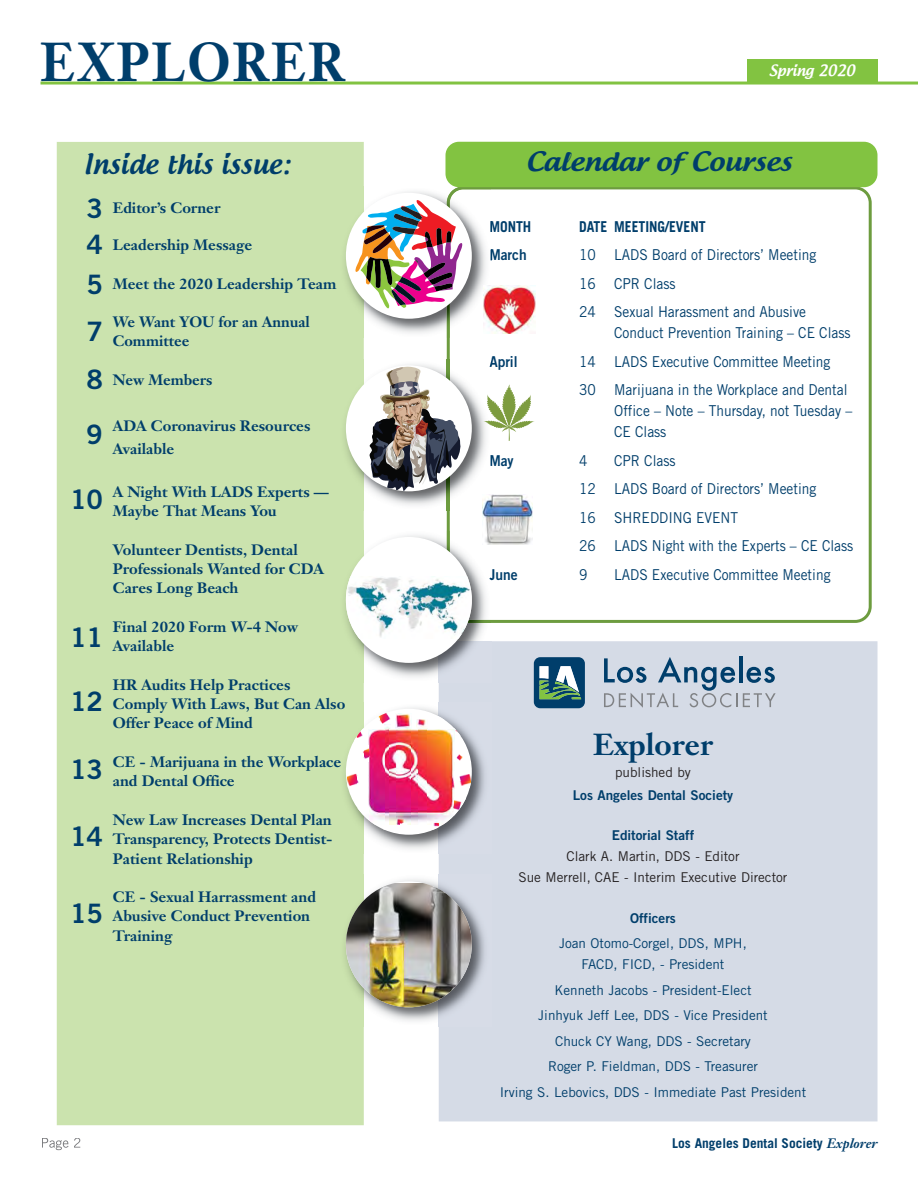
<style>
.page{position:relative;width:918px;height:1188px;background:#fff}
.page>*{position:absolute;margin:0;border:0;box-sizing:border-box;transform-origin:0 0}
.t1{font:700 54px "Janson Text";letter-spacing:.05em;color:#003e6b;scale:.91 1}
.t2{font:700 30px "Janson Text";color:#003e6b}
.t3{font:500 27px "Androgyne";letter-spacing:.02em;color:#003e6b}
.t4{font:26.7px/47.2px "Trade Gothic Bold Two";color:#003e6b}
.t5{font:500 25.5px "Androgyne";color:#003e6b;scale:1.15 1}
.t6{font:15px/28.5px "Trade Gothic";color:#003e6b;scale:.92 1}
.t7{font:700 15px "Trade Gothic";color:#003e6b;scale:.92 1}
.t8{font:15px "Trade Gothic Bold Two";color:#003e6b;scale:.92 1}
.t9{font:500 15px "Androgyne";color:#fff}
.t10{font:700 14.85px/19.4px "Janson Text";color:#003e6b}
.t11{font:13.5px/25.5px "Trade Gothic";color:#003e6b;text-align:center}
.t12{font:13.5px/21px "Trade Gothic";color:#231f20;text-align:center}
.t13{font:13.5px "Trade Gothic Bold Two";color:#003e6b}
.t14{font:700 13.5px "Trade Gothic";color:#003e6b}
.s1{font-family:"Janson Text";font-style:italic}
</style>
<div class="page">
<div style="left:57px;top:142px;width:307px;height:983px;background:#cbe3ae"></div>
<div style="left:439px;top:641px;width:439px;height:480px;background:#d5dbe6"></div>
<svg style="left:42px;top:1138px;width:38px;height:12px"></svg>
<hr style="left:40px;top:82px;width:878px;height:3px;background:#82c341">
<div style="left:747px;top:59px;width:131px;height:23px;background:#82c341"></div>
<svg style="left:447px;top:186px;width:425px;height:437px"></svg>
<svg style="left:534px;top:657px;width:51px;height:51px;background:#3e7181"></svg>
<hr style="left:739px;top:656px;width:4px;height:26px;background:#003e6b">
<svg style="left:604px;top:657px;width:172px;height:51px;background:#aebccc"></svg>
<img style="left:340px;top:359px;width:151px;height:152px">
<svg style="left:491px;top:455px;width:1px;height:14px"></svg>
<div style="left:346px;top:365px;width:126px;height:126px;background:#fff;border-radius:50%"></div>
<svg style="left:368px;top:366px;width:93px;height:125px"></svg>
<img style="left:340px;top:186px;width:151px;height:152px">
<img style="left:447px;top:186px;width:16px;height:17px">
<div style="left:346px;top:193px;width:126px;height:126px;background:#fff;border-radius:50%"></div>
<img style="left:355px;top:200px;width:107px;height:108px">
<img style="left:340px;top:531px;width:151px;height:151px">
<img style="left:439px;top:641px;width:52px;height:41px">
<svg style="left:489px;top:569px;width:2px;height:11px"></svg>
<div style="left:346px;top:537px;width:126px;height:126px;background:#fff;border-radius:50%"></div>
<img style="left:346px;top:576px;width:126px;height:62px">
<img style="left:340px;top:875px;width:151px;height:151px">
<img style="left:346px;top:884px;width:126px;height:123px">
<img style="left:340px;top:702px;width:151px;height:152px">
<div style="left:346px;top:709px;width:126px;height:126px;background:#fff;border-radius:50%"></div>
<img style="left:379px;top:710px;width:11px;height:14px">
<svg style="left:438px;top:715px;width:7px;height:5px"></svg>
<svg style="left:374px;top:714px;width:6px;height:5px"></svg>
<img style="left:395px;top:714px;width:17px;height:110px">
<img style="left:417px;top:719px;width:11px;height:103px">
<svg style="left:454px;top:727px;width:8px;height:8px"></svg>
<img style="left:384px;top:724px;width:6px;height:100px">
<svg style="left:352px;top:729px;width:11px;height:12px"></svg>
<img style="left:368px;top:729px;width:17px;height:95px">
<img style="left:390px;top:729px;width:6px;height:95px">
<img style="left:411px;top:729px;width:6px;height:95px">
<img style="left:427px;top:729px;width:28px;height:95px">
<img style="left:363px;top:745px;width:6px;height:17px">
<svg style="left:454px;top:750px;width:9px;height:12px"></svg>
<img style="left:347px;top:773px;width:11px;height:15px">
<img style="left:454px;top:772px;width:17px;height:10px">
<svg style="left:460px;top:782px;width:11px;height:6px"></svg>
<img style="left:454px;top:798px;width:12px;height:18px">
<img style="left:357px;top:808px;width:12px;height:14px">
<svg style="left:433px;top:824px;width:6px;height:6px"></svg>
<img style="left:483px;top:285px;width:52px;height:48px">
<svg style="left:483px;top:384px;width:52px;height:57px"></svg>
<img style="left:483px;top:495px;width:49px;height:49px">
<div style="left:446px;top:142px;width:432px;height:45px;background:#82c341;border-radius:14px"></div>
<h1 class="t1" style="left:41px;top:40px;width:336px">EXPLORER</h1>
<h3 class="t3" style="left:84px;top:154px;width:208px">Inside this issue:</h3>
<h3 class="t4" style="left:87px;top:193px;width:18px;line-height:36px">3<br>4</h3>
<h3 class="t4" style="left:87px;top:263px;width:18px;text-align:justify">5<br>7<br>8</h3>
<h3 class="t4" style="left:87px;top:413px;width:18px">9</h3>
<h3 class="t4" style="left:70px;top:478px;width:34px">10</h3>
<h3 class="t4" style="left:70px;top:616px;width:34px">11</h3>
<h3 class="t4" style="left:70px;top:680px;width:34px">12</h3>
<h3 class="t4" style="left:70px;top:748px;width:34px">13</h3>
<h3 class="t4" style="left:70px;top:815px;width:34px">14</h3>
<h3 class="t4" style="left:70px;top:892px;width:34px">15</h3>
<p class="t10" style="left:113px;top:199px;width:109px">Editor’s Corner</p>
<p class="t10" style="left:113px;top:237px;width:141px">Leadership Message</p>
<p class="t10" style="left:113px;top:275px;width:225px">Meet the 2020 Leadership Team</p>
<p class="t10" style="left:113px;top:314px;width:199px">We Want YOU for an Annual<br>Committee</p>
<p class="t10" style="left:113px;top:372px;width:101px">New Members</p>
<p class="t10" style="left:113px;top:416px;width:199px;line-height:22.5px">ADA Coronavirus Resources<br>Available</p>
<p class="t10" style="left:113px;top:484px;width:218px">A Night With LADS Experts —<br>Maybe That Means You</p>
<p class="t10" style="left:113px;top:541px;width:213px">Volunteer Dentists, Dental<br>Professionals Wanted for CDA<br>Cares Long Beach</p>
<p class="t10" style="left:113px;top:619px;width:187px">Final 2020 Form W-4 Now<br>Available</p>
<p class="t10" style="left:113px;top:677px;width:234px">HR Audits Help Practices<br>Comply With Laws, But Can Also<br>Offer Peace of Mind</p>
<p class="t10" style="left:113px;top:754px;width:230px">CE - Marijuana in the Workplace and Dental Office</p>
<p class="t10" style="left:113px;top:812px;width:221px;text-align:justify">New Law Increases Dental Plan Transparency, Protects Dentist-Patient Relationship</p>
<p class="t10" style="left:113px;top:889px;width:205px">CE - Sexual Harrassment and<br>Abusive Conduct Prevention<br>Training</p>
<p class="t9" style="left:769px;top:65px;width:88px">Spring 2020</p>
<h3 class="t5" style="left:526px;top:152px;width:233px">Calendar of Courses</h3>
<p class="t7" style="left:489px;top:221px;width:47px">MONTH</p>
<p class="t7" style="left:579px;top:221px;width:139px">DATE MEETING/EVENT</p>
<p class="t8" style="left:489px;top:250px;width:42px">March</p>
<p class="t6" style="left:579px;top:242px;width:259px">10 LADS Board of Directors’ Meeting<br>16 CPR Class<br>24 Sexual Harassment and Abusive</p>
<p class="t6" style="left:614px;top:320px;width:258px">Conduct Prevention Training – CE Class</p>
<p class="t8" style="left:489px;top:356px;width:32px">April</p>
<p class="t6" style="left:579px;top:349px;width:293px">14 LADS Executive Committee Meeting<br>30 Marijuana in the Workplace and Dental</p>
<p class="t6" style="left:614px;top:402px;width:260px;line-height:21px">Office – Note – Thursday, not Tuesday –<br>CE Class</p>
<p class="t8" style="left:489px;top:455px;width:28px">May</p>
<p class="t6" style="left:579px;top:448px;width:11px">4</p>
<p class="t6" style="left:579px;top:448px;width:300px;text-indent:35px">CPR Class<br>12 LADS Board of Directors’ Meeting<br>16 SHREDDING EVENT<br>26 LADS Night with the Experts – CE Class</p>
<p class="t8" style="left:489px;top:569px;width:32px">June</p>
<p class="t6" style="left:579px;top:562px;width:11px">9</p>
<p class="t6" style="left:614px;top:562px;width:237px">LADS Executive Committee Meeting</p>
<h2 class="t2" style="left:593px;top:732px;width:121px">Explorer</h2>
<p class="t12" style="left:615px;top:763px;width:77px">published by</p>
<p class="t13" style="left:573px;top:790px;width:162px">Los Angeles Dental Society</p>
<p class="t13" style="left:612px;top:831px;width:84px">Editorial Staff</p>
<p class="t12" style="left:519px;top:847px;width:270px">Clark A. Martin, DDS - Editor<br>Sue Merrell, CAE - Interim Executive Director</p>
<p class="t13" style="left:630px;top:913px;width:47px">Officers</p>
<p class="t11" style="left:559px;top:934px;width:189px;line-height:21px">Joan Otomo-Corgel, DDS, MPH,<br>FACD, FICD, - President</p>
<p class="t11" style="left:500px;top:978px;width:308px">Kenneth Jacobs - President-Elect<br>Jinhyuk Jeff Lee, DDS - Vice President<br>Chuck CY Wang, DDS - Secretary<br>Roger P. Fieldman, DDS - Treasurer<br>Irving S. Lebovics, DDS - Immediate Past President</p>
<p class="t14" style="left:672px;top:1138px;width:207px">Los Angeles Dental Society <span class="s1">Explorer</span></p>
</div>
